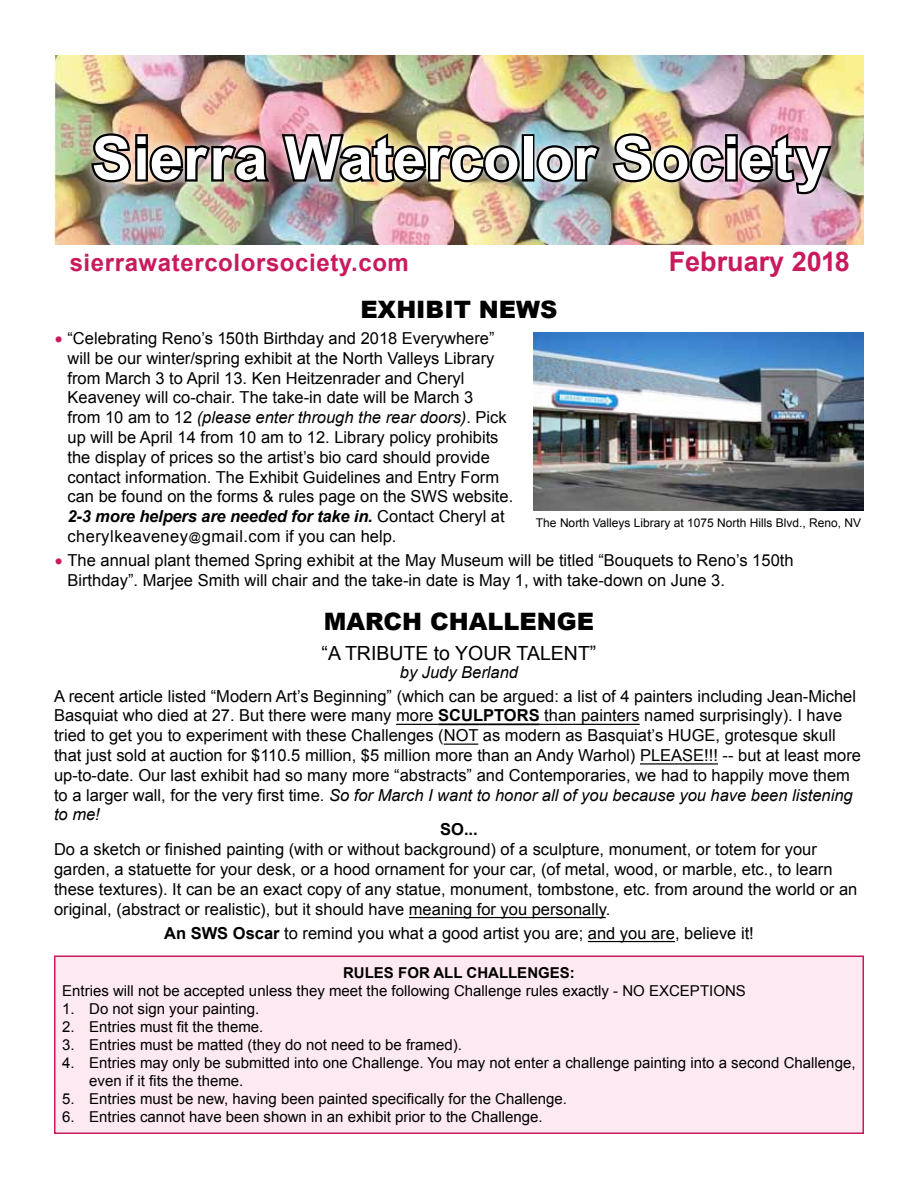
<style>
.page{position:relative;width:918px;height:1188px;background:#fff}
.page>*{position:absolute;margin:0;border:0;box-sizing:border-box;transform-origin:0 0}
.t1{font:700 60px "Arial";color:#fff}
.t2{font:700 27px "Arial";color:#c91a5e}
.t3{font:700 24px "Arial";letter-spacing:.025em;color:#c91a5e}
.t4{font:900 24px "Arial";color:#000}
.t5{font:24px "Arial";color:#c91a5e}
.t6{font:19.5px "Arial";color:#000}
.t7{font:16.5px/19.8px "Arial";color:#000}
.t8{font:italic 16.5px "Arial";color:#000}
.t9{font:700 16.5px "Arial";color:#000}
.t10{font:15px/18px "Arial";color:#000}
.t11{font:700 15px "Arial";color:#000}
.t12{font:12px "Arial";color:#000}
.s1{font-style:italic}
.s2{font-weight:700;font-style:italic}
.s3{font-size:12px}
.s4{font-weight:700}
</style>
<div class="page">
<img style="left:55px;top:55px;width:809px;height:189px">
<div style="left:82px;top:123px;width:757px;height:79px;background:#fff;opacity:.75"></div>
<img style="left:89px;top:130px;width:184px;height:56px">
<img style="left:279px;top:129px;width:243px;height:57px">
<div style="left:522px;top:134px;width:12px;height:48px;border:4px solid #000"></div>
<svg style="left:533px;top:143px;width:70px;height:42px;background:#676f72"></svg>
<img style="left:610px;top:129px;width:225px;height:67px">
<hr style="left:396px;top:724px;width:42px;height:1px;background:#000">
<hr style="left:438px;top:723px;width:102px;height:2px;background:#000">
<hr style="left:540px;top:724px;width:100px;height:1px;background:#000">
<hr style="left:444px;top:744px;width:34px;height:1px;background:#000">
<hr style="left:640px;top:763px;width:78px;height:2px;background:#000">
<hr style="left:409px;top:917px;width:197px;height:1px;background:#000">
<hr style="left:588px;top:941px;width:87px;height:1px;background:#000">
<div style="left:55px;top:956px;width:808px;height:177px;background:#fde9f1"></div>
<div style="left:54px;top:956px;width:810px;height:178px;border:2px solid #c91a5e"></div>
<img style="left:533px;top:332px;width:331px;height:179px">
<h1 class="t1" style="left:92px;top:119px;width:739px">Sierra Watercolor Society</h1>
<h3 class="t3" style="left:70px;top:247px;width:341px">sierrawatercolorsociety.com</h3>
<h2 class="t2" style="left:669px;top:244px;width:183px">February 2018</h2>
<h3 class="t4" style="left:360px;top:292px;width:199px">EXHIBIT NEWS</h3>
<p class="t7" style="left:68px;top:329px;width:447px">“Celebrating Reno’s 150th Birthday and 2018 Everywhere” will be our winter/spring exhibit at the North Valleys Library from March 3 to April 13. Ken Heitzenrader and Cheryl Keaveney will co-chair. The take-in date will be March 3<br>from 10 am to 12 <span class="s1">(please enter through the rear doors)</span>. Pick up will be April 14 from 10 am to 12. Library policy prohibits the display of prices so the artist’s bio card should provide contact information. The Exhibit Guidelines and Entry Form can be found on the forms &amp; rules page on the SWS website.<br><span class="s2">2-3 more helpers are needed for take in.</span> Contact Cheryl at cherylkeaveney<span class="s3">@</span>gmail.com if you can help.</p>
<h3 class="t5" style="left:54px;top:324px;width:10px">•</h3>
<p class="t12" style="left:536px;top:515px;width:327px">The North Valleys Library at 1075 North Hills Blvd., Reno, NV</p>
<p class="t7" style="left:68px;top:550px;width:728px">The annual plant themed Spring exhibit at the May Museum will be titled “Bouquets to Reno’s 150th<br>Birthday”. Marjee Smith will chair and the take-in date is May 1, with take-down on June 3.</p>
<h3 class="t5" style="left:54px;top:546px;width:10px">•</h3>
<h3 class="t4" style="left:324px;top:604px;width:272px">MARCH CHALLENGE</h3>
<p class="t6" style="left:322px;top:640px;width:276px">“A TRIBUTE to YOUR TALENT”</p>
<p class="t8" style="left:400px;top:661px;width:120px">by Judy Berland</p>
<p class="t7" style="left:54px;top:686px;width:809px">A recent article listed “Modern Art’s Beginning” (which can be argued: a list of 4 painters including Jean-Michel Basquiat who died at 27. But there were many more <span class="s4">SCULPTORS</span> than painters named surprisingly). I have tried to get you to experiment with these Challenges (NOT as modern as Basquiat’s HUGE, grotesque skull that just sold at auction for $110.5 million, $5 million more than an Andy Warhol) PLEASE!!! -- but at least more up-to-date. Our last exhibit had so many more “abstracts” and Contemporaries, we had to happily move them to a larger wall, for the very first time. <span class="s1">So for March I want to honor all of you because you have been listening to me!</span></p>
<p class="t9" style="left:440px;top:819px;width:39px">SO...</p>
<p class="t7" style="left:54px;top:840px;width:805px">Do a sketch or finished painting (with or without background) of a sculpture, monument, or totem for your garden, a statuette for your desk, or a hood ornament for your car, (of metal, wood, or marble, etc., to learn these textures). It can be an exact copy of any statue, monument, tombstone, etc. from around the world or an original, (abstract or realistic), but it should have meaning for you personally.</p>
<p class="t7" style="left:164px;top:923px;width:591px"><span class="s4">An SWS Oscar</span> to remind you what a good artist you are; and you are, believe it!</p>
<p class="t11" style="left:343px;top:963px;width:233px">RULES FOR ALL CHALLENGES:</p>
<p class="t10" style="left:62px;top:982px;width:685px">Entries will not be accepted unless they meet the following Challenge rules exactly - NO EXCEPTIONS</p>
<p class="t10" style="left:62px;top:1000px;width:199px">1. Do not sign your painting.</p>
<p class="t10" style="left:62px;top:1018px;width:203px">2. Entries must fit the theme.</p>
<p class="t10" style="left:62px;top:1036px;width:401px">3. Entries must be matted (they do not need to be framed).</p>
<p class="t10" style="left:89px;top:1054px;width:768px;text-indent:-27px">4. Entries may only be submitted into one Challenge. You may not enter a challenge painting into a second Challenge, even if it fits the theme.</p>
<p class="t10" style="left:62px;top:1090px;width:506px">5. Entries must be new, having been painted specifically for the Challenge.</p>
<p class="t10" style="left:62px;top:1108px;width:482px">6. Entries cannot have been shown in an exhibit prior to the Challenge.</p>
</div>
